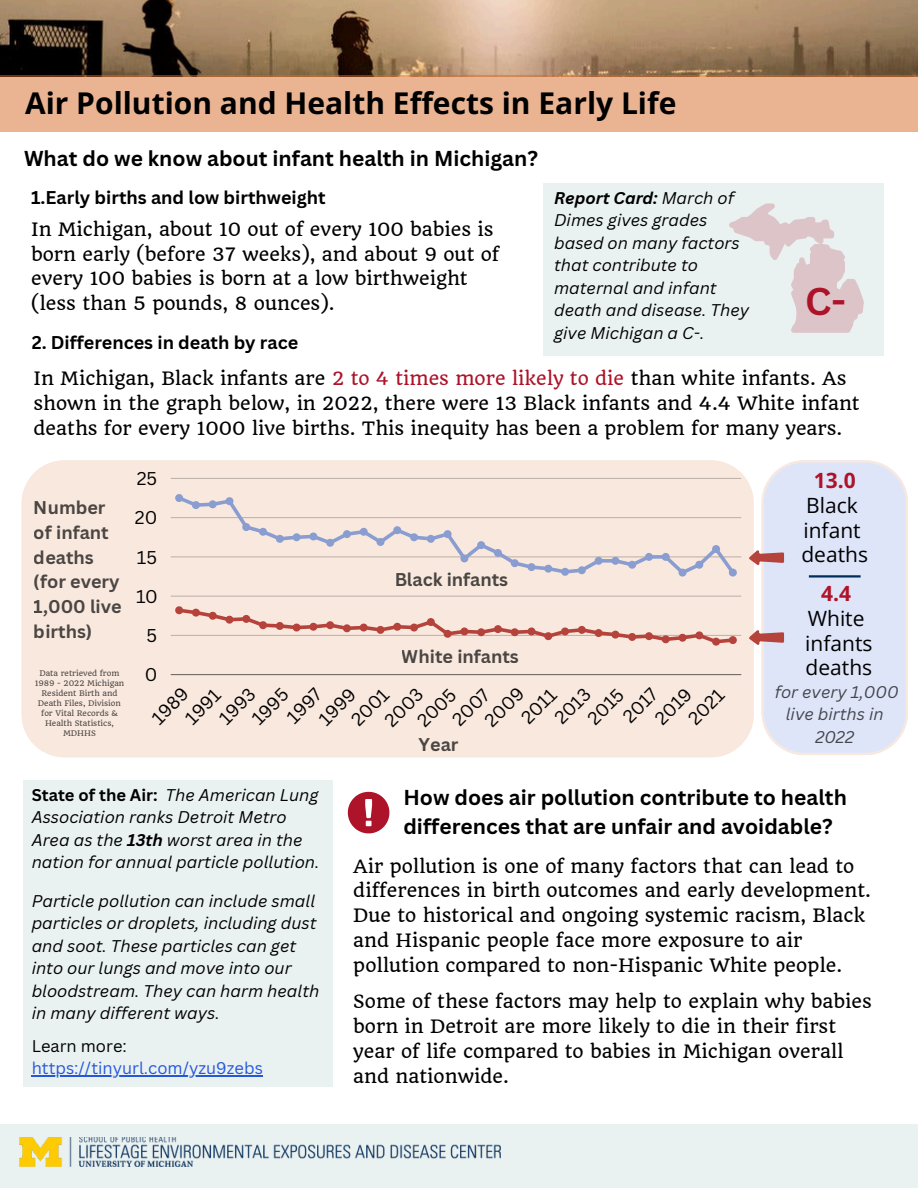
<style>
.page{position:relative;width:918px;height:1188px;background:#fff}
.page>*{position:absolute;margin:0;border:0;box-sizing:border-box;transform-origin:0 0}
.t1{font:700 37.65px "Canva Sans";color:#ad1329}
.t2{font:700 30px "Open Sans";color:#000}
.t3{font:700 21px/29.2px "Canva Sans";color:#000}
.t4{font:21px/24.8px "Open Sans";color:#000;text-align:center}
.t5{font:18px/24.8px "Quando";color:#000}
.t6{font:700 18px/24.8px "Canva Sans";color:#000}
.t7{font:18px "Canva Sans";color:#000}
.t8{font:italic 16.5px/22.5px "Canva Sans";color:#000}
.t9{font:16.5px "Canva Sans";color:#2557db}
.t10{font:16.5px "Canva Sans";color:#000}
.t11{font:7.5px/10.1px "Quando";color:#000;text-align:center}
.s1{font-weight:700}
.s2{color:#ad1329}
.s3{font-weight:700;color:#ad1329}
.s4{font-weight:700;font-style:normal}
</style>
<div class="page">
<img style="left:0;top:0;width:917px;height:76px">
<div style="left:0;top:76px;width:917px;height:56px;background:#eab493"></div>
<svg style="left:347px;top:791px;width:43px;height:43px"></svg>
<div style="left:0;top:1124px;width:918px;height:64px;background:#eaf1f1"></div>
<img style="left:19px;top:1137px;width:482px;height:30px">
<div style="left:543px;top:184px;width:340px;height:172px;background:#eaf1f1"></div>
<svg style="left:729px;top:203px;width:135px;height:130px"></svg>
<div style="left:23px;top:780px;width:310px;height:307px;background:#eaf1f1"></div>
<div style="left:22px;top:460px;width:727px;height:297px;background:#f8e8de"></div>
<hr style="left:171px;top:674px;width:570px;height:1px;background:#766e6a">
<hr style="left:171px;top:635px;width:570px;height:1px;background:#c1b5ad">
<hr style="left:171px;top:596px;width:570px;height:1px;background:#d0c2ba">
<hr style="left:171px;top:556px;width:570px;height:1px;background:#d3c5bc">
<hr style="left:171px;top:517px;width:570px;height:1px;background:#c3b6ae">
<hr style="left:171px;top:478px;width:570px;height:1px;background:#c0b4ac">
<svg style="left:603px;top:559px;width:8px;height:4px"></svg>
<svg style="left:654px;top:555px;width:7px;height:4px"></svg>
<svg style="left:175px;top:606px;width:562px;height:40px;background:#eed2c8"></svg>
<svg style="left:174px;top:493px;width:429px;height:83px;background:#efe1db"></svg>
<svg style="left:611px;top:552px;width:43px;height:17px"></svg>
<svg style="left:661px;top:544px;width:77px;height:34px;background:#e2d8da"></svg>
<svg style="left:749px;top:460px;width:159px;height:295px;background:#e1e4f4"></svg>
<hr style="left:32px;top:1076px;width:231px;height:1px;background:#2557db">
<h4 class="t2" style="left:25px;top:82px;width:653px">Air Pollution and Health Effects in Early Life</h4>
<h5 class="t3" style="left:24px;top:143px;width:516px">What do we know about infant health in Michigan?</h5>
<h6 class="t6" style="left:31px;top:184px;width:296px">1.Early births and low birthweight</h6>
<h3 class="t5" style="left:31px;top:217px;width:470px">In Michigan, about 10 out of every 100 babies is born early (before 37 weeks), and about 9 out of every 100 babies is born at a low birthweight (less than 5 pounds, 8 ounces).</h3>
<h5 class="t6" style="left:32px;top:330px;width:268px">2. Differences in death by race</h5>
<p class="t8" style="left:554px;top:186px;width:197px"><span class="s1">Report Card:</span> March of<br>Dimes gives grades based on many factors that contribute to maternal and infant death and disease. They give Michigan a C-.</p>
<p class="t1" style="left:805px;top:275px;width:42px">C-</p>
<h6 class="t5" style="left:34px;top:366px;width:828px">In Michigan, Black infants are <span class="s2">2 to 4 times more likely to die</span> than white infants. As shown in the graph below, in 2022, there were 13 Black infants and 4.4 White infant deaths for every 1000 live births. This inequity has been a problem for many years.</h6>
<p class="t6" style="left:34px;top:495px;width:90px">Number of infant deaths (for every<br>1,000 live births)</p>
<p class="t11" style="left:35px;top:668px;width:91px">Data retrieved from<br>1989 - 2022 Michigan<br>Resident Birth and<br>Death Files, Division for Vital Records &amp;<br>Health Statistics,<br>MDHHS</p>
<p class="t7" style="left:137px;top:466px;width:22px">25</p>
<p class="t7" style="left:135px;top:505px;width:24px">20</p>
<p class="t7" style="left:137px;top:544px;width:22px">15</p>
<p class="t7" style="left:136px;top:584px;width:23px">10</p>
<p class="t7" style="left:146px;top:623px;width:12px">5</p>
<p class="t7" style="left:145px;top:662px;width:14px">0</p>
<p class="t6" style="left:394px;top:567px;width:115px">Black infants</p>
<p class="t6" style="left:402px;top:643px;width:119px">White infants</p>
<p class="t7" style="left:479px;top:715px;width:48px;rotate:-45deg">2009</p>
<p class="t7" style="left:146px;top:712px;width:45px;rotate:-45deg">1989</p>
<p class="t7" style="left:213px;top:712px;width:44px;rotate:-45deg">1993</p>
<p class="t7" style="left:649px;top:712px;width:44px;rotate:-45deg">2019</p>
<p class="t7" style="left:549px;top:712px;width:44px;rotate:-45deg">2013</p>
<p class="t7" style="left:617px;top:711px;width:41px;rotate:-45deg">2017</p>
<p class="t7" style="left:379px;top:714px;width:47px;rotate:-45deg">2003</p>
<p class="t7" style="left:516px;top:712px;width:43px;rotate:-45deg">2011</p>
<p class="t7" style="left:346px;top:714px;width:46px;rotate:-45deg">2001</p>
<p class="t7" style="left:313px;top:713px;width:45px;rotate:-45deg">1999</p>
<p class="t7" style="left:281px;top:711px;width:42px;rotate:-45deg">1997</p>
<p class="t7" style="left:246px;top:713px;width:44px;rotate:-45deg">1995</p>
<p class="t7" style="left:447px;top:713px;width:45px;rotate:-45deg">2007</p>
<p class="t7" style="left:683px;top:712px;width:43px;rotate:-45deg">2021</p>
<p class="t7" style="left:412px;top:715px;width:47px;rotate:-45deg">2005</p>
<p class="t7" style="left:179px;top:712px;width:43px;rotate:-45deg">1991</p>
<p class="t7" style="left:582px;top:713px;width:44px;rotate:-45deg">2015</p>
<p class="t6" style="left:419px;top:732px;width:41px">Year</p>
<h1 class="t4" style="left:801px;top:468px;width:68px"><span class="s3">13.0<br></span>Black infant deaths</h1>
<h2 class="t4" style="left:805px;top:581px;width:69px"><span class="s3">4.4<br></span>White infants deaths</h2>
<p class="t8" style="left:775px;top:680px;width:125px;text-align:center">for every 1,000 live births in<br>2022</p>
<p class="t8" style="left:32px;top:783px;width:289px"><span class="s4">State of the Air:</span> The American Lung Association ranks Detroit Metro Area as the <span class="s1">13th</span> worst area in the nation for annual particle pollution.</p>
<h5 class="t8" style="left:32px;top:889px;width:289px">Particle pollution can include small particles or droplets, including dust and soot. These particles can get into our lungs and move into our bloodstream. They can harm health in many different ways.</h5>
<h5 class="t10" style="left:32px;top:1034px;width:97px">Learn more:</h5>
<h5 class="t9" style="left:32px;top:1057px;width:233px">https://tinyurl.com/yzu9zebs</h5>
<p class="t3" style="left:403px;top:782px;width:445px">How does air pollution contribute to health differences that are unfair and avoidable?</p>
<h5 class="t5" style="left:353px;top:854px;width:519px">Air pollution is one of many factors that can lead to differences in birth outcomes and early development.<br>Due to historical and ongoing systemic racism, Black and Hispanic people face more exposure to air pollution compared to non-Hispanic White people.</h5>
<h6 class="t5" style="left:353px;top:989px;width:520px">Some of these factors may help to explain why babies born in Detroit are more likely to die in their first year of life compared to babies in Michigan overall and nationwide.</h6>
</div>
